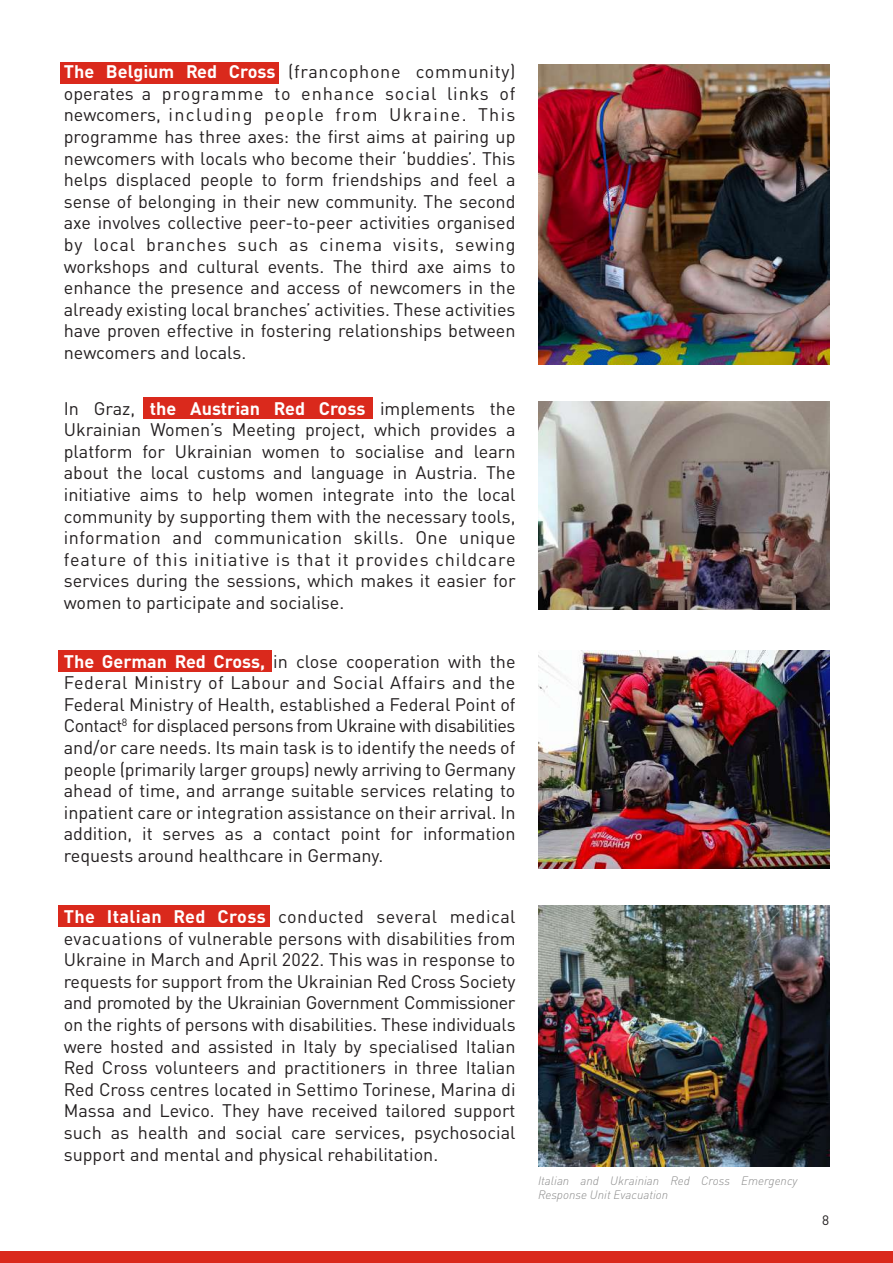
<style>
.page{position:relative;width:893px;height:1263px;background:#fff}
.page>*{position:absolute;margin:0;border:0;box-sizing:border-box;transform-origin:0 0}
.t1{font:18px/21.6px "DIN Pro";color:#231f20;text-align:justify}
.t2{font:13.5px "DIN Pro";color:#231f20}
.t3{font:italic 300 12px/14.4px "DIN Pro";color:#8c8c8c}
.s1{font-weight:700;color:#fff}
</style>
<div class="page">
<div style="left:61px;top:63px;width:218px;height:21px;background:#da291c"></div>
<div style="left:143px;top:397px;width:229px;height:21px;background:#da291c"></div>
<div style="left:58px;top:650px;width:213px;height:22px;background:#da291c"></div>
<div style="left:58px;top:906px;width:212px;height:21px;background:#da291c"></div>
<div style="left:0;top:1252px;width:893px;height:11px;background:#da291c"></div>
<img style="left:538px;top:64px;width:291px;height:300px">
<img style="left:538px;top:402px;width:291px;height:207px">
<img style="left:538px;top:650px;width:291px;height:218px">
<img style="left:538px;top:906px;width:291px;height:260px">
<p class="t1" style="left:64px;top:59px;width:453px"><span class="s1">The Belgium Red Cross</span> (francophone community) operates a programme to enhance social links of newcomers, including people from Ukraine. This programme has three axes: the first aims at pairing up newcomers with locals who become their ‘buddies’. This helps displaced people to form friendships and feel a sense of belonging in their new community. The second axe involves collective peer-to-peer activities organised by local branches such as cinema visits, sewing workshops and cultural events. The third axe aims to enhance the presence and access of newcomers in the already existing local branches’ activities. These activities have proven effective in fostering relationships between newcomers and locals.</p>
<p class="t1" style="left:64px;top:395px;width:453px">In Graz, <span class="s1">the Austrian Red Cross</span> implements the Ukrainian Women’s Meeting project, which provides a platform for Ukrainian women to socialise and learn about the local customs and language in Austria. The initiative aims to help women integrate into the local community by supporting them with the necessary tools, information and communication skills. One unique feature of this initiative is that it provides childcare services during the sessions, which makes it easier for women to participate and socialise.</p>
<p class="t1" style="left:64px;top:648px;width:453px"><span class="s1">The German Red Cross,</span> in close cooperation with the Federal Ministry of Labour and Social Affairs and the Federal Ministry of Health, established a Federal Point of Contact<sup>8</sup> for displaced persons from Ukraine with disabilities and/or care needs. Its main task is to identify the needs of people (primarily larger groups) newly arriving to Germany ahead of time, and arrange suitable services relating to inpatient care or integration assistance on their arrival. In addition, it serves as a contact point for information requests around healthcare in Germany.</p>
<p class="t1" style="left:64px;top:904px;width:453px"><span class="s1">The Italian Red Cross</span> conducted several medical evacuations of vulnerable persons with disabilities from Ukraine in March and April 2022. This was in response to requests for support from the Ukrainian Red Cross Society and promoted by the Ukrainian Government Commissioner on the rights of persons with disabilities. These individuals were hosted and assisted in Italy by specialised Italian Red Cross volunteers and practitioners in three Italian Red Cross centres located in Settimo Torinese, Marina di Massa and Levico. They have received tailored support such as health and social care services, psychosocial support and mental and physical rehabilitation.</p>
<p class="t3" style="left:538px;top:1172px;width:261px">Italian and Ukrainian Red Cross Emergency<br>Response Unit Evacuation</p>
<p class="t2" style="left:822px;top:1209px;width:9px">8</p>
</div>
